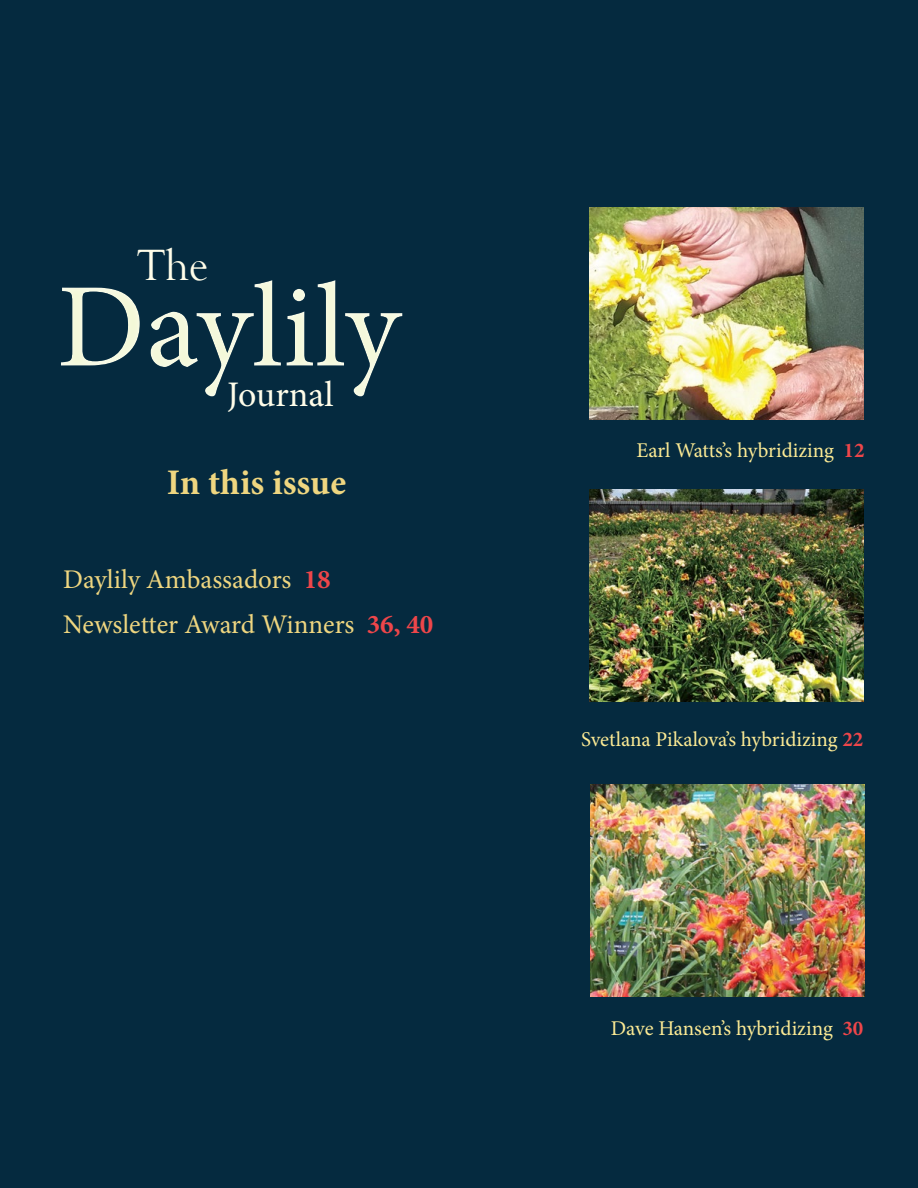
<style>
.page{position:relative;width:918px;height:1188px;background:#052a3f}
.page>*{position:absolute;margin:0;border:0;box-sizing:border-box;transform-origin:0 0}
.t1{font:120px "Minion Pro";letter-spacing:.005em;color:#f2f7d2}
.t2{font:45px "Goudy Old Style T";color:#fffde9}
.t3{font:700 36px "Minion Pro";color:#efd680}
.t4{font:36px "Minion Pro";color:#fffde9}
.t5{font:27px/45.9px "Minion Pro";letter-spacing:-.005em;color:#efd680}
.t6{font:21px "Minion Pro";color:#fcea94}
.s1{font-weight:700;color:#ee464a}
</style>
<div class="page">
<div style="left:21px;top:245px;width:581px;height:180px;background:#fff;opacity:.75"></div>
<img style="left:590px;top:490px;width:274px;height:212px">
<img style="left:589px;top:207px;width:274px;height:213px">
<img style="left:590px;top:784px;width:275px;height:212px">
<h2 class="t2" style="left:138px;top:241px;width:72px">The</h2>
<h1 class="t1" style="left:57px;top:247px;width:345px">Daylily</h1>
<h3 class="t4" style="left:227px;top:370px;width:108px">Journal</h3>
<h3 class="t3" style="left:167px;top:457px;width:181px">In this issue</h3>
<p class="t5" style="left:63px;top:556px;width:372px">Daylily Ambassadors <span class="s1">18<br></span>Newsletter Award Winners <span class="s1">36, 40</span></p>
<p class="t6" style="left:636px;top:436px;width:230px">Earl Watts’s hybridizing <span class="s1">12</span></p>
<p class="t6" style="left:581px;top:725px;width:284px">Svetlana Pikalova’s hybridizing <span class="s1">22</span></p>
<p class="t6" style="left:611px;top:1014px;width:254px">Dave Hansen’s hybridizing <span class="s1">30</span></p>
</div>
